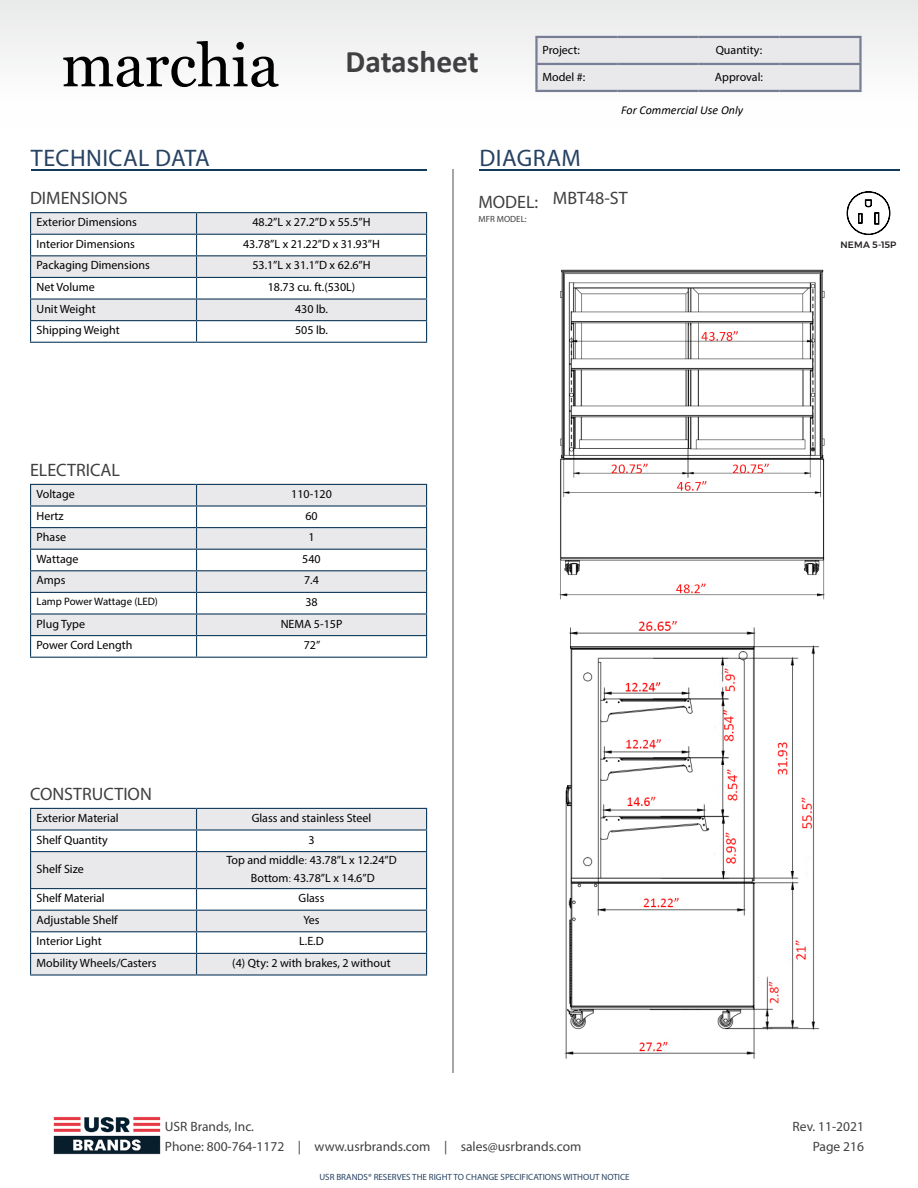
<style>
.page{position:relative;width:918px;height:1188px;background:#fff}
.page>*{position:absolute;margin:0;border:0;box-sizing:border-box;transform-origin:0 0}
.t1{font:700 31.5px "Calibri";color:#404042}
.t2{font:24px "Myriad Pro";letter-spacing:.02em;color:#274262}
.t3{font:18px "Myriad Pro";color:#404042}
.t4{font:13.5px/19.5px "Myriad Pro";color:#404042}
.t5{font:12px/18px "Myriad Pro";color:#000;text-align:center}
.t6{font:italic 12px "Calibri";color:#000}
.t7{font:10.8px "Myriad Pro";color:#000}
.t8{font:500 9.15px "Montserrat";letter-spacing:.015em;color:#231f20}
.t9{font:9px "Myriad Pro";color:#274262}
.t10{font:9px "Myriad Pro";color:#404042}
.s1{font-family:"Georgia";font-weight:400;font-size:60px;color:#000}
.s2{font-family:"Adobe Song Std";font-weight:300}
</style>
<div class="page">
<hr style="left:31px;top:169px;width:396px;height:2px;background:#113a5b">
<hr style="left:479px;top:169px;width:420px;height:2px;background:#113a5b">
<hr style="left:452px;top:169px;width:2px;height:904px;background:#a7a5a5">
<hr style="left:30px;top:212px;width:167px;height:1px;background:#113a5b">
<hr style="left:197px;top:212px;width:230px;height:1px;background:#113a5b">
<svg style="left:30px;top:213px;width:397px;height:129px"></svg>
<hr style="left:30px;top:342px;width:167px;height:1px;background:#113a5b">
<hr style="left:197px;top:342px;width:230px;height:1px;background:#113a5b">
<svg style="left:31px;top:485px;width:395px;height:150px;fill:#e9e9ec"></svg>
<hr style="left:30px;top:484px;width:167px;height:1px;background:#113a5b">
<hr style="left:197px;top:484px;width:230px;height:1px;background:#113a5b">
<hr style="left:30px;top:505px;width:167px;height:2px;background:#113a5b">
<hr style="left:197px;top:505px;width:230px;height:2px;background:#113a5b">
<hr style="left:30px;top:527px;width:167px;height:1px;background:#113a5b">
<hr style="left:197px;top:527px;width:230px;height:1px;background:#113a5b">
<hr style="left:30px;top:549px;width:167px;height:1px;background:#113a5b">
<hr style="left:197px;top:549px;width:230px;height:1px;background:#113a5b">
<hr style="left:30px;top:570px;width:167px;height:1px;background:#113a5b">
<hr style="left:197px;top:570px;width:230px;height:1px;background:#113a5b">
<hr style="left:30px;top:592px;width:167px;height:1px;background:#113a5b">
<hr style="left:197px;top:592px;width:230px;height:1px;background:#113a5b">
<hr style="left:30px;top:613px;width:167px;height:2px;background:#113a5b">
<hr style="left:197px;top:613px;width:230px;height:2px;background:#113a5b">
<hr style="left:30px;top:635px;width:167px;height:1px;background:#113a5b">
<svg style="left:30px;top:485px;width:1px;height:172px"></svg>
<hr style="left:197px;top:635px;width:230px;height:1px;background:#113a5b">
<svg style="left:196px;top:485px;width:1px;height:172px"></svg>
<svg style="left:426px;top:485px;width:1px;height:172px"></svg>
<hr style="left:30px;top:657px;width:167px;height:1px;background:#113a5b">
<hr style="left:197px;top:657px;width:230px;height:1px;background:#113a5b">
<svg style="left:31px;top:809px;width:395px;height:165px;fill:#e9e9ec"></svg>
<hr style="left:30px;top:808px;width:167px;height:1px;background:#113a5b">
<hr style="left:197px;top:808px;width:230px;height:1px;background:#113a5b">
<hr style="left:30px;top:829px;width:167px;height:2px;background:#113a5b">
<svg style="left:30px;top:809px;width:1px;height:42px"></svg>
<hr style="left:197px;top:829px;width:230px;height:2px;background:#113a5b">
<svg style="left:196px;top:809px;width:1px;height:42px"></svg>
<svg style="left:426px;top:809px;width:1px;height:42px"></svg>
<hr style="left:30px;top:851px;width:167px;height:1px;background:#113a5b">
<hr style="left:30px;top:852px;width:1px;height:36px;background:#113a5b">
<hr style="left:197px;top:851px;width:230px;height:1px;background:#113a5b">
<hr style="left:196px;top:852px;width:1px;height:36px;background:#113a5b">
<hr style="left:426px;top:852px;width:1px;height:36px;background:#113a5b">
<hr style="left:30px;top:888px;width:167px;height:1px;background:#113a5b">
<hr style="left:197px;top:888px;width:230px;height:1px;background:#113a5b">
<hr style="left:30px;top:910px;width:167px;height:1px;background:#113a5b">
<hr style="left:197px;top:910px;width:230px;height:1px;background:#113a5b">
<hr style="left:30px;top:931px;width:167px;height:1px;background:#113a5b">
<hr style="left:197px;top:931px;width:230px;height:1px;background:#113a5b">
<hr style="left:30px;top:953px;width:167px;height:1px;background:#113a5b">
<svg style="left:30px;top:889px;width:1px;height:85px"></svg>
<hr style="left:197px;top:953px;width:230px;height:1px;background:#113a5b">
<svg style="left:196px;top:889px;width:1px;height:85px"></svg>
<svg style="left:426px;top:889px;width:1px;height:85px"></svg>
<hr style="left:30px;top:974px;width:167px;height:2px;background:#113a5b">
<hr style="left:197px;top:974px;width:230px;height:2px;background:#113a5b">
<svg style="left:847px;top:192px;width:43px;height:43px"></svg>
<img style="left:559px;top:269px;width:266px;height:331px">
<img style="left:564px;top:621px;width:256px;height:438px">
<div style="left:0;top:0;width:918px;height:127px;background:#f5f6f6"></div>
<div style="left:538px;top:38px;width:321px;height:52px;background:#e9e9ec"></div>
<hr style="left:535px;top:36px;width:82px;height:2px;background:#777d95">
<hr style="left:535px;top:38px;width:3px;height:25px;background:#777d95">
<hr style="left:617px;top:36px;width:81px;height:2px;background:#777d95">
<hr style="left:698px;top:36px;width:81px;height:2px;background:#777d95">
<hr style="left:779px;top:36px;width:83px;height:2px;background:#777d95">
<hr style="left:859px;top:38px;width:3px;height:25px;background:#777d95">
<hr style="left:535px;top:63px;width:82px;height:2px;background:#777d95">
<hr style="left:535px;top:65px;width:3px;height:25px;background:#777d95">
<hr style="left:617px;top:63px;width:81px;height:2px;background:#777d95">
<hr style="left:698px;top:63px;width:81px;height:2px;background:#777d95">
<hr style="left:779px;top:63px;width:83px;height:2px;background:#777d95">
<hr style="left:859px;top:65px;width:3px;height:25px;background:#777d95">
<hr style="left:535px;top:90px;width:82px;height:2px;background:#777d95">
<hr style="left:617px;top:90px;width:81px;height:2px;background:#777d95">
<hr style="left:698px;top:90px;width:81px;height:2px;background:#777d95">
<hr style="left:779px;top:90px;width:83px;height:2px;background:#777d95">
<img style="left:53px;top:1116px;width:108px;height:39px">
<h1 class="t1" style="left:62px;top:40px;width:419px"><span class="s1">marchia</span> Datasheet</h1>
<p class="t5" style="left:542px;top:41px;width:39px">Project:</p>
<p class="t5" style="left:716px;top:41px;width:48px">Quantity:</p>
<p class="t5" style="left:542px;top:68px;width:44px">Model #:</p>
<p class="t5" style="left:715px;top:68px;width:50px">Approval:</p>
<p class="t6" style="left:621px;top:102px;width:123px">For Commercial Use Only</p>
<h2 class="t2" style="left:31px;top:144px;width:181px">TECHNICAL DATA</h2>
<h2 class="t2" style="left:479px;top:144px;width:103px">DIAGRAM</h2>
<h3 class="t3" style="left:478px;top:190px;width:61px">MODEL:</h3>
<p class="t10" style="left:478px;top:213px;width:50px">MFR MODEL:</p>
<p class="t5" style="left:37px;top:213px;width:102px">Exterior Dimensions</p>
<p class="t5" style="left:252px;top:213px;width:120px">48.2”L x 27.2”D x 55.5”H</p>
<p class="t5" style="left:37px;top:235px;width:100px">Interior Dimensions</p>
<p class="t5" style="left:243px;top:235px;width:138px">43.78”L x 21.22”D x 31.93”H</p>
<p class="t5" style="left:37px;top:256px;width:115px">Packaging Dimensions</p>
<p class="t5" style="left:252px;top:256px;width:120px">53.1”L x 31.1”D x 62.6”H</p>
<p class="t5" style="left:37px;top:278px;width:60px">Net Volume</p>
<p class="t5" style="left:268px;top:278px;width:89px">18.73 cu. ft.(530L)</p>
<p class="t5" style="left:37px;top:299px;width:61px">Unit Weight</p>
<p class="t5" style="left:295px;top:299px;width:34px">430 lb.</p>
<p class="t5" style="left:37px;top:321px;width:85px">Shipping Weight</p>
<p class="t5" style="left:295px;top:321px;width:34px">505 lb.</p>
<h3 class="t3" style="left:30px;top:187px;width:99px">DIMENSIONS</h3>
<h3 class="t3" style="left:553px;top:187px;width:76px">MBT48-ST</h3>
<h3 class="t3" style="left:30px;top:459px;width:92px">ELECTRICAL</h3>
<p class="t5" style="left:37px;top:485px;width:40px">Voltage</p>
<p class="t5" style="left:291px;top:485px;width:42px">110-120</p>
<p class="t5" style="left:37px;top:506px;width:29px">Hertz</p>
<p class="t5" style="left:305px;top:506px;width:14px">60</p>
<p class="t5" style="left:37px;top:528px;width:31px">Phase</p>
<p class="t5" style="left:308px;top:528px;width:8px">1</p>
<p class="t5" style="left:37px;top:550px;width:43px">Wattage</p>
<p class="t5" style="left:302px;top:550px;width:20px">540</p>
<p class="t5" style="left:37px;top:571px;width:30px">Amps</p>
<p class="t5" style="left:304px;top:571px;width:16px">7.4</p>
<p class="t7" style="left:37px;top:595px;width:123px">Lamp Power Wattage (LED)</p>
<p class="t5" style="left:305px;top:593px;width:14px">38</p>
<p class="t5" style="left:37px;top:614px;width:50px">Plug Type</p>
<p class="t5" style="left:281px;top:614px;width:63px">NEMA 5-15P</p>
<p class="t5" style="left:37px;top:636px;width:97px">Power Cord Length</p>
<p class="t5" style="left:304px;top:636px;width:18px">72”</p>
<h3 class="t3" style="left:30px;top:783px;width:123px">CONSTRUCTION</h3>
<p class="t5" style="left:37px;top:809px;width:84px">Exterior Material</p>
<p class="t5" style="left:252px;top:809px;width:121px">Glass and stainless Steel</p>
<p class="t5" style="left:37px;top:830px;width:73px">Shelf Quantity</p>
<p class="t5" style="left:308px;top:830px;width:8px">3</p>
<p class="t5" style="left:37px;top:860px;width:49px">Shelf Size</p>
<p class="t5" style="left:226px;top:851px;width:172px">Top and middle<span class="s2">:</span> 43.78”L x 12.24”D<br>Bottom<span class="s2">:</span> 43.78”L x 14.6”D</p>
<p class="t5" style="left:37px;top:889px;width:70px">Shelf Material</p>
<p class="t5" style="left:299px;top:889px;width:27px">Glass</p>
<p class="t5" style="left:37px;top:911px;width:83px">Adjustable Shelf</p>
<p class="t5" style="left:303px;top:911px;width:18px">Yes</p>
<p class="t5" style="left:37px;top:932px;width:67px">Interior Light</p>
<p class="t5" style="left:299px;top:932px;width:26px">L.E.D</p>
<p class="t5" style="left:37px;top:954px;width:121px">Mobility Wheels/Casters</p>
<p class="t5" style="left:232px;top:954px;width:160px">(4) Qty: 2 with brakes, 2 without</p>
<p class="t8" style="left:841px;top:238px;width:58px">NEMA 5-15P</p>
<p class="t4" style="left:165px;top:1117px;width:418px">USR Brands, Inc.<br>Phone: 800-764-1172 | www.usrbrands.com | sales@usrbrands.com</p>
<p class="t4" style="left:793px;top:1117px;width:73px;text-align:right">Rev. 11-2021<br>Page 216</p>
<p class="t9" style="left:319px;top:1171px;width:312px">USR BRANDS® RESERVES THE RIGHT TO CHANGE SPECIFICATIONS WITHOUT NOTICE</p>
</div>
